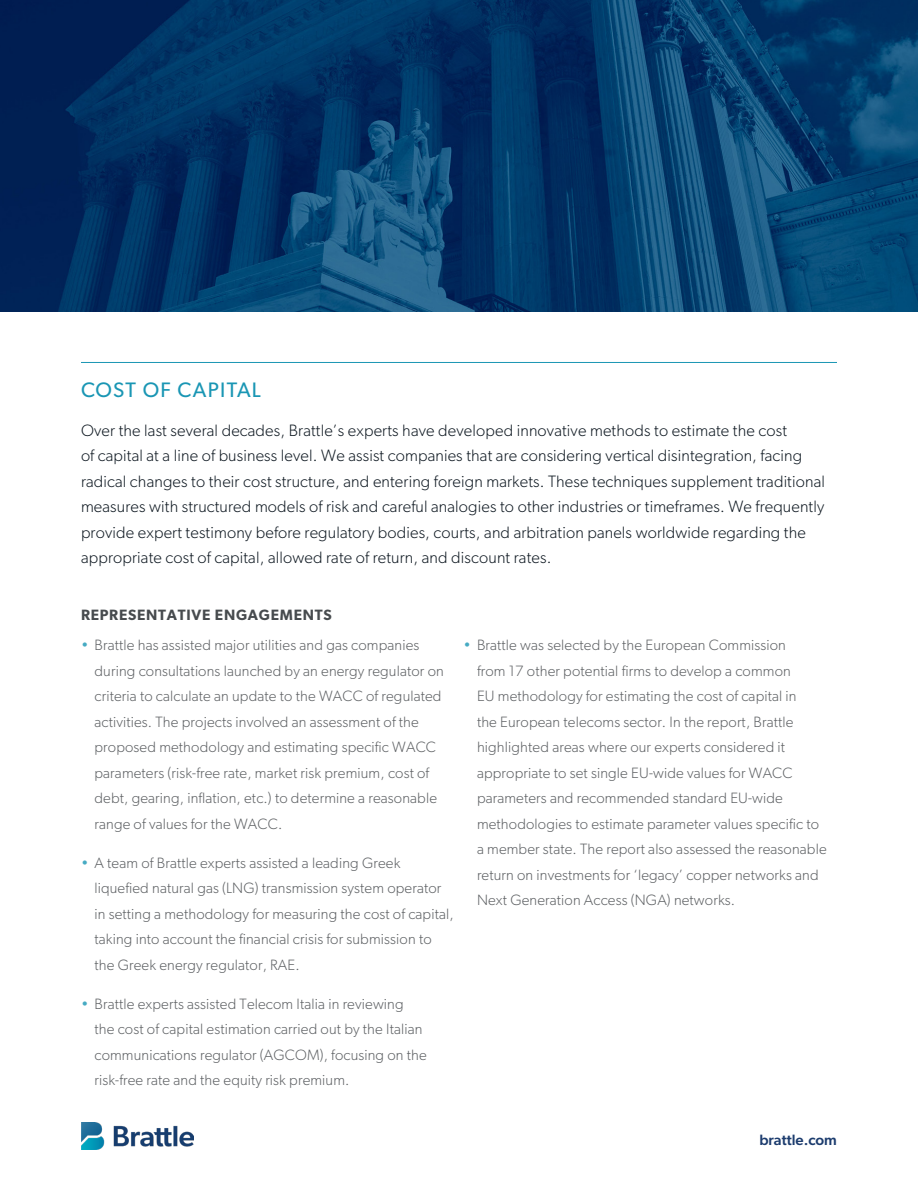
<style>
.page{position:relative;width:918px;height:1188px;background:#fff}
.page>*{position:absolute;margin:0;border:0;box-sizing:border-box;transform-origin:0 0}
.t1{font:21px "Gibson";letter-spacing:.06em;color:#1a96b4}
.t2{font:300 16.5px/25.5px "Gibson";letter-spacing:.01em;color:#0e1821}
.t3{font:300 15px/25.5px "Gibson";letter-spacing:.01em;color:#5d6063}
.t4{font:600 15px "Gibson";letter-spacing:.05em;color:#474b4e}
.t5{font:500 15px "Gibson";color:#1c3c6e}
.s1{color:#47abc3}
</style>
<div class="page">
<img style="left:81px;top:1122px;width:113px;height:27px">
<hr style="left:81px;top:362px;width:756px;height:1px;background:#1a96b4">
<img style="left:0;top:0;width:918px;height:311px">
<h1 class="t1" style="left:81px;top:377px;width:181px">COST OF CAPITAL</h1>
<p class="t2" style="left:81px;top:417px;width:745px">Over the last several decades, Brattle’s experts have developed innovative methods to estimate the cost<br>of capital at a line of business level. We assist companies that are considering vertical disintegration, facing radical changes to their cost structure, and entering foreign markets. These techniques supplement traditional measures with structured models of risk and careful analogies to other industries or timeframes. We frequently provide expert testimony before regulatory bodies, courts, and arbitration panels worldwide regarding the appropriate cost of capital, allowed rate of return, and discount rates.</p>
<p class="t4" style="left:81px;top:606px;width:252px">REPRESENTATIVE ENGAGEMENTS</p>
<p class="t3" style="left:94px;top:632px;width:351px;text-indent:-14px"><span class="s1">•</span> Brattle has assisted major utilities and gas companies during consultations launched by an energy regulator on criteria to calculate an update to the WACC of regulated activities. The projects involved an assessment of the proposed methodology and estimating specific WACC parameters (risk-free rate, market risk premium, cost of debt, gearing, inflation, etc.) to determine a reasonable range of values for the WACC.</p>
<p class="t3" style="left:94px;top:850px;width:361px;text-indent:-14px"><span class="s1">•</span> A team of Brattle experts assisted a leading Greek liquefied natural gas (LNG) transmission system operator in setting a methodology for measuring the cost of capital, taking into account the financial crisis for submission to the Greek energy regulator, RAE.</p>
<p class="t3" style="left:94px;top:991px;width:334px;text-indent:-14px"><span class="s1">•</span> Brattle experts assisted Telecom Italia in reviewing the cost of capital estimation carried out by the Italian communications regulator (AGCOM), focusing on the risk-free rate and the equity risk premium.</p>
<p class="t3" style="left:477px;top:632px;width:351px;text-indent:-14px"><span class="s1">•</span> Brattle was selected by the European Commission<br>from 17 other potential firms to develop a common<br>EU methodology for estimating the cost of capital in<br>the European telecoms sector. In the report, Brattle highlighted areas where our experts considered it appropriate to set single EU-wide values for WACC parameters and recommended standard EU-wide methodologies to estimate parameter values specific to a member state. The report also assessed the reasonable return on investments for ‘legacy’ copper networks and Next Generation Access (NGA) networks.</p>
<p class="t5" style="left:759px;top:1131px;width:79px">brattle.com</p>
</div>
